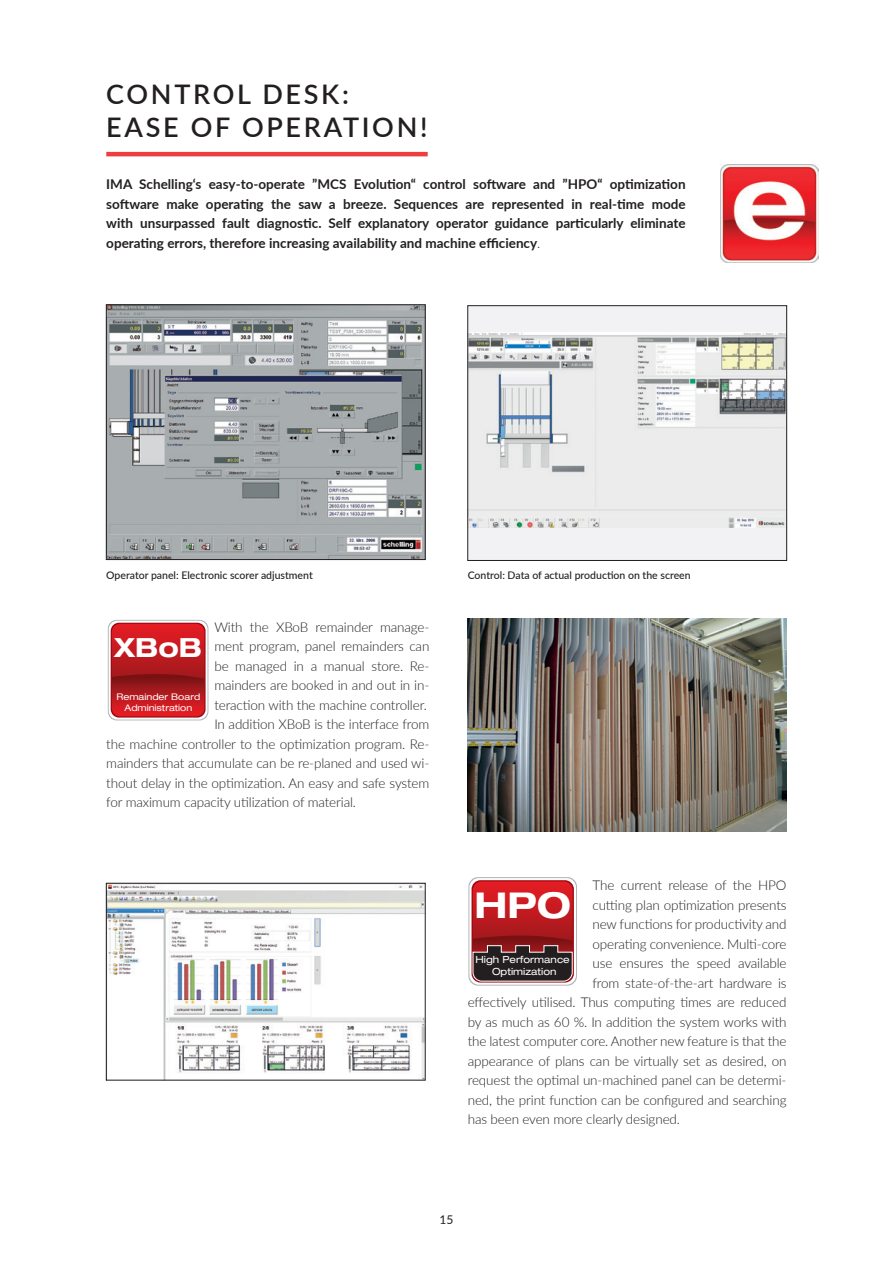
<style>
.page{position:relative;width:893px;height:1263px;background:#fff}
.page>*{position:absolute;margin:0;border:0;box-sizing:border-box;transform-origin:0 0}
.t1{font:700 expanded 35.55px "Helvetica Neue";color:#fff}
.t2{font:600 27px/32.4px "Lato";letter-spacing:.1em;color:#231f20}
.t3{font:700 expanded 26.25px "Helvetica Neue LT Com";color:#fff}
.t4{font:300 13.5px "Lato";letter-spacing:-.01em;color:#231f20}
.t5{font:700 13.5px/19.5px "Lato";color:#231f20;text-align:justify}
.t6{font:12px "Lato";color:#231f20}
.t7{font:500 10.5px "Lato";color:#231f20}
.t8{font:expanded 9.9px/11.9px "Helvetica Neue";color:#fff;text-align:center}
.t9{font:expanded 9px/10.8px "Helvetica Neue LT Com";color:#fff;text-align:center}
.s1{font-weight:300}
</style>
<div class="page">
<img style="left:720px;top:164px;width:98px;height:98px">
<img style="left:468px;top:619px;width:319px;height:212px">
<hr style="left:106px;top:152px;width:322px;height:4px;background:#ee3d3c">
<svg style="left:108px;top:620px;width:100px;height:100px"></svg>
<svg style="left:109px;top:621px;width:99px;height:98px"></svg>
<svg style="left:111px;top:623px;width:95px;height:95px"></svg>
<svg style="left:112px;top:624px;width:92px;height:92px;background:#bc191f"></svg>
<svg style="left:468px;top:877px;width:109px;height:109px"></svg>
<svg style="left:469px;top:878px;width:107px;height:107px"></svg>
<svg style="left:472px;top:881px;width:101px;height:101px;background:#8f2225"></svg>
<img style="left:108px;top:307px;width:315px;height:251px">
<div style="left:106px;top:305px;width:319px;height:255px;border:1px solid #231f20"></div>
<img style="left:108px;top:885px;width:315px;height:193px">
<div style="left:106px;top:883px;width:319px;height:197px;border:1px solid #231f20"></div>
<div style="left:468px;top:306px;width:319px;height:254px;background:#f2f2f4"></div>
<img style="left:470px;top:333px;width:315px;height:194px">
<div style="left:468px;top:305px;width:319px;height:256px;border:1px solid #231f20"></div>
<h2 class="t2" style="left:106px;top:77px;width:323px">CONTROL DESK:<br>EASE OF OPERATION!</h2>
<p class="t5" style="left:106px;top:174px;width:581px">IMA Schelling‘s easy-to-operate ”MCS Evolution“ control software and ”HPO“ optimization software make operating the saw a breeze. Sequences are represented in real-time mode with unsurpassed fault diagnostic. Self explanatory operator guidance particularly eliminate operating errors, therefore increasing availability and machine efficiency<span class="s1">.</span></p>
<p class="t7" style="left:106px;top:568px;width:208px">Operator panel: Electronic scorer adjustment</p>
<p class="t7" style="left:468px;top:568px;width:224px">Control: Data of actual production on the screen</p>
<p class="t4" style="left:214px;top:617px;width:217px">With the XBoB remainder manage-</p>
<p class="t4" style="left:214px;top:637px;width:217px">ment program, panel remainders can</p>
<p class="t4" style="left:214px;top:656px;width:217px">be managed in a manual store. Re-</p>
<p class="t4" style="left:214px;top:676px;width:217px">mainders are booked in and out in in-</p>
<p class="t4" style="left:214px;top:695px;width:214px">teraction with the machine controller.</p>
<p class="t4" style="left:214px;top:715px;width:217px">In addition XBoB is the interface from</p>
<p class="t4" style="left:106px;top:734px;width:325px">the machine controller to the optimization program. Re-</p>
<p class="t4" style="left:106px;top:754px;width:325px">mainders that accumulate can be re-planed and used wi-</p>
<p class="t4" style="left:106px;top:773px;width:325px">thout delay in the optimization. An easy and safe system</p>
<p class="t4" style="left:106px;top:793px;width:251px">for maximum capacity utilization of material.</p>
<h3 class="t3" style="left:114px;top:631px;width:90px">XBoB</h3>
<p class="t9" style="left:117px;top:691px;width:85px">Remainder Board<br>Administration</p>
<p class="t4" style="left:592px;top:876px;width:196px">The current release of the HPO</p>
<p class="t4" style="left:592px;top:895px;width:196px">cutting plan optimization presents</p>
<p class="t4" style="left:592px;top:915px;width:196px">new functions for productivity and</p>
<p class="t4" style="left:592px;top:934px;width:196px">operating convenience. Multi-core</p>
<p class="t4" style="left:592px;top:954px;width:196px">use ensures the speed available</p>
<p class="t4" style="left:592px;top:973px;width:196px">from state-of-the-art hardware is</p>
<p class="t4" style="left:468px;top:993px;width:320px">effectively utilised. Thus computing times are reduced</p>
<p class="t4" style="left:468px;top:1012px;width:320px">by as much as 60 %. In addition the system works with</p>
<p class="t4" style="left:468px;top:1032px;width:320px">the latest computer core. Another new feature is that the</p>
<p class="t4" style="left:468px;top:1051px;width:320px">appearance of plans can be virtually set as desired, on</p>
<p class="t4" style="left:468px;top:1071px;width:320px">request the optimal un-machined panel can be determi-</p>
<p class="t4" style="left:468px;top:1090px;width:320px">ned, the print function can be configured and searching</p>
<p class="t4" style="left:468px;top:1110px;width:214px">has been even more clearly designed.</p>
<h1 class="t1" style="left:475px;top:883px;width:98px">HPO</h1>
<p class="t8" style="left:476px;top:954px;width:96px">High Performance<br>Optimization</p>
<p class="t6" style="left:439px;top:1211px;width:15px">15</p>
</div>
